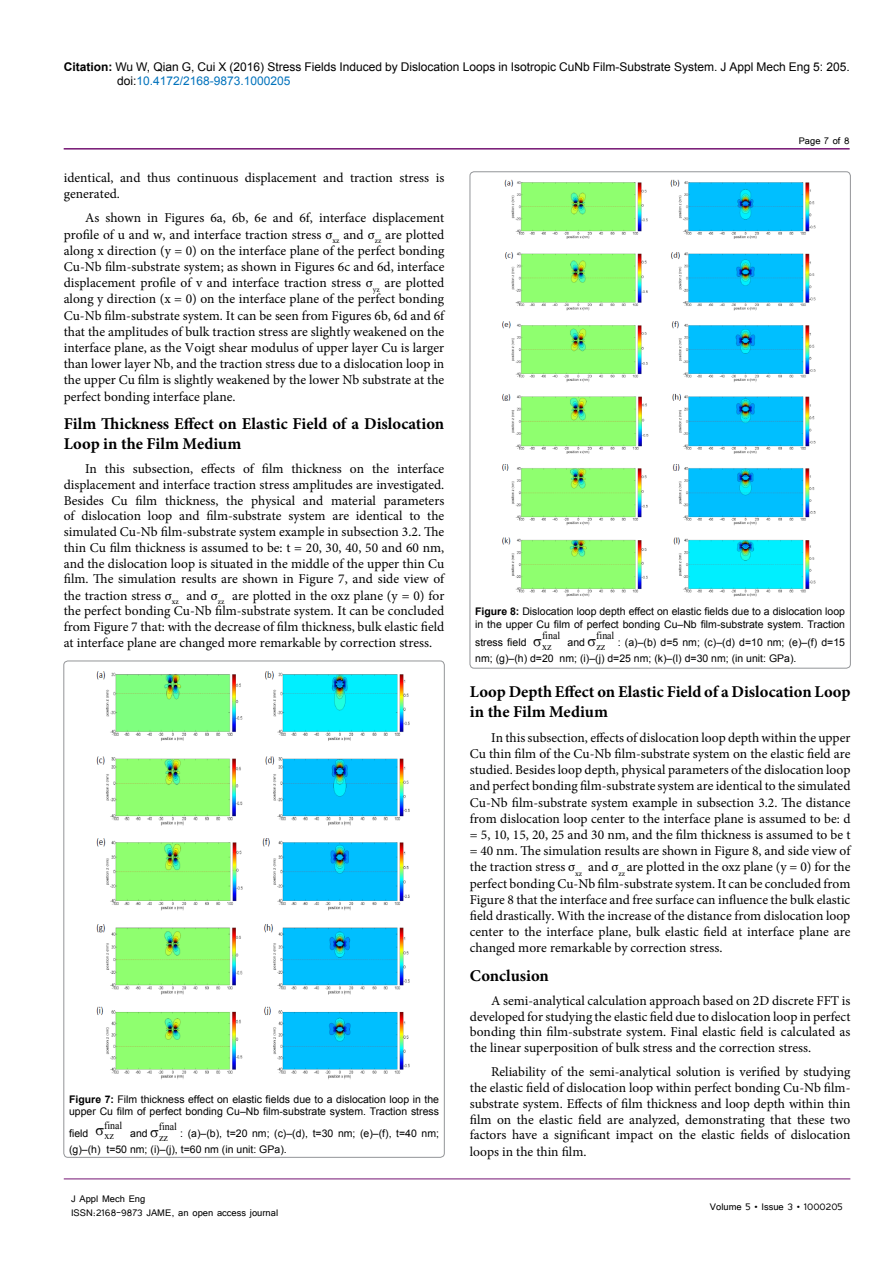
<style>
.page{position:relative;width:893px;height:1263px;background:#fff}
.page>*{position:absolute;margin:0;border:0;box-sizing:border-box;transform-origin:0 0}
.t1{font:700 16.5px/19.8px "Minion Pro";color:#000}
.t2{font:13.5px/16.2px "Minion Pro";color:#000;text-align:justify}
.t3{font:12px/14.4px "Arial";color:#000}
.t4{font:12px/14.4px "Tunga";color:#000}
.t5{font:10.65px/10.8px "Times New Roman";color:#000;scale:.94 1}
.t6{font:10.5px/12.6px "Arial";color:#000}
.s1{font-weight:700}
.s2{color:#0072bc}
.s3{font-family:"Times New Roman";font-size:10.65px}
</style>
<div class="page">
<hr style="left:64px;top:1179px;width:786px;height:1px;background:#741472">
<hr style="left:64px;top:148px;width:786px;height:2px;background:#741472">
<img style="left:96px;top:671px;width:314px;height:409px">
<img style="left:502px;top:179px;width:314px;height:418px">
<p class="t3" style="left:117px;top:60px;width:734px;text-indent:-53px"><span class="s1">Citation:</span> Wu W, Qian G, Cui X (2016) Stress Fields Induced by Dislocation Loops in Isotropic CuNb Film-Substrate System. J Appl Mech Eng 5: 205. doi:<span class="s2">10.4172/2168-9873.1000205</span></p>
<p class="t2" style="left:64px;top:169px;width:382px">identical, and thus continuous displacement and traction stress is generated.</p>
<p class="t2" style="left:64px;top:210px;width:382px;text-indent:21px">As shown in Figures 6a, 6b, 6e and 6f, interface displacement profile of u and w, and interface traction stress σ<sub>xz</sub> and σ<sub>zz</sub> are plotted along x direction (y = 0) on the interface plane of the perfect bonding Cu-Nb film-substrate system; as shown in Figures 6c and 6d, interface displacement profile of v and interface traction stress σ<sub>yz</sub> are plotted along y direction (x = 0) on the interface plane of the perfect bonding Cu-Nb film-substrate system. It can be seen from Figures 6b, 6d and 6f that the amplitudes of bulk traction stress are slightly weakened on the interface plane, as the Voigt shear modulus of upper layer Cu is larger than lower layer Nb, and the traction stress due to a dislocation loop in the upper Cu film is slightly weakened by the lower Nb substrate at the perfect bonding interface plane.</p>
<p class="t1" style="left:64px;top:414px;width:382px">Film Thickness Effect on Elastic Field of a Dislocation<br>Loop in the Film Medium</p>
<p class="t2" style="left:64px;top:461px;width:382px;line-height:15.8px;text-indent:21px">In this subsection, effects of film thickness on the interface displacement and interface traction stress amplitudes are investigated.<br>Besides Cu film thickness, the physical and material parameters of dislocation loop and film-substrate system are identical to the simulated Cu-Nb film-substrate system example in subsection 3.2. The thin Cu film thickness is assumed to be: t = 20, 30, 40, 50 and 60 nm, and the dislocation loop is situated in the middle of the upper thin Cu film. The simulation results are shown in Figure 7, and side view of the traction stress σ<sub>xz</sub> and σ<sub>zz</sub> are plotted in the oxz plane (y = 0) for the perfect bonding Cu-Nb film-substrate system. It can be concluded from Figure 7 that: with the decrease of film thickness, bulk elastic field at interface plane are changed more remarkable by correction stress.</p>
<p class="t6" style="left:69px;top:1093px;width:371px"><span class="s1">Figure 7:</span> Film thickness effect on elastic fields due to a dislocation loop in the upper Cu film of perfect bonding Cu–Nb film-substrate system. Traction stress</p>
<p class="t6" style="left:69px;top:1127px;width:21px">field</p>
<p class="t5" style="left:104px;top:1119px;width:21px">final xz</p>
<p class="t6" style="left:130px;top:1127px;width:19px">and</p>
<p class="t5" style="left:159px;top:1121px;width:21px">final</p>
<p class="t6" style="left:69px;top:1125px;width:371px;line-height:15.6px;text-indent:90px"><span class="s3">zz</span> : (a)–(b), t=20 nm; (c)–(d), t=30 nm; (e)–(f), t=40 nm; (g)–(h) t=50 nm; (i)–(j), t=60 nm (in unit: GPa).</p>
<p class="t4" style="left:71px;top:1190px;width:209px">J Appl Mech Eng<br>ISSN:2168-9873 JAME, an open access journal</p>
<p class="t4" style="left:799px;top:133px;width:53px">Page 7 of 8</p>
<p class="t6" style="left:475px;top:605px;width:371px"><span class="s1">Figure 8:</span> Dislocation loop depth effect on elastic fields due to a dislocation loop in the upper Cu film of perfect bonding Cu–Nb film-substrate system. Traction</p>
<p class="t6" style="left:475px;top:636px;width:53px">stress field</p>
<p class="t5" style="left:542px;top:630px;width:21px">final xz</p>
<p class="t6" style="left:568px;top:636px;width:19px">and</p>
<p class="t5" style="left:596px;top:630px;width:21px">final</p>
<p class="t6" style="left:475px;top:635px;width:371px;line-height:15.6px;text-indent:121px"><span class="s3">zz</span> : (a)–(b) d=5 nm; (c)–(d) d=10 nm; (e)–(f) d=15 nm; (g)–(h) d=20 nm; (i)–(j) d=25 nm; (k)–(l) d=30 nm; (in unit: GPa).</p>
<p class="t1" style="left:470px;top:682px;width:382px">Loop Depth Effect on Elastic Field of a Dislocation Loop in the Film Medium</p>
<p class="t2" style="left:470px;top:729px;width:382px;text-indent:21px">In this subsection, effects of dislocation loop depth within the upper Cu thin film of the Cu-Nb film-substrate system on the elastic field are studied. Besides loop depth, physical parameters of the dislocation loop and perfect bonding film-substrate system are identical to the simulated Cu-Nb film-substrate system example in subsection 3.2. The distance from dislocation loop center to the interface plane is assumed to be: d = 5, 10, 15, 20, 25 and 30 nm, and the film thickness is assumed to be t = 40 nm. The simulation results are shown in Figure 8, and side view of the traction stress σ<sub>xz</sub> and σ<sub>zz</sub> are plotted in the oxz plane (y = 0) for the perfect bonding Cu-Nb film-substrate system. It can be concluded from Figure 8 that the interface and free surface can influence the bulk elastic field drastically. With the increase of the distance from dislocation loop center to the interface plane, bulk elastic field at interface plane are changed more remarkable by correction stress.</p>
<p class="t1" style="left:470px;top:965px;width:81px">Conclusion</p>
<p class="t2" style="left:470px;top:993px;width:382px;line-height:15.8px;text-indent:21px">A semi-analytical calculation approach based on 2D discrete FFT is developed for studying the elastic field due to dislocation loop in perfect bonding thin film-substrate system. Final elastic field is calculated as the linear superposition of bulk stress and the correction stress.</p>
<p class="t2" style="left:470px;top:1064px;width:382px;text-indent:21px">Reliability of the semi-analytical solution is verified by studying the elastic field of dislocation loop within perfect bonding Cu-Nb film&shy;substrate system. Effects of film thickness and loop depth within thin film on the elastic field are analyzed, demonstrating that these two factors have a significant impact on the elastic fields of dislocation loops in the thin film.</p>
<p class="t4" style="left:710px;top:1199px;width:134px">Volume 5 • Issue 3 • 1000205</p>
</div>
